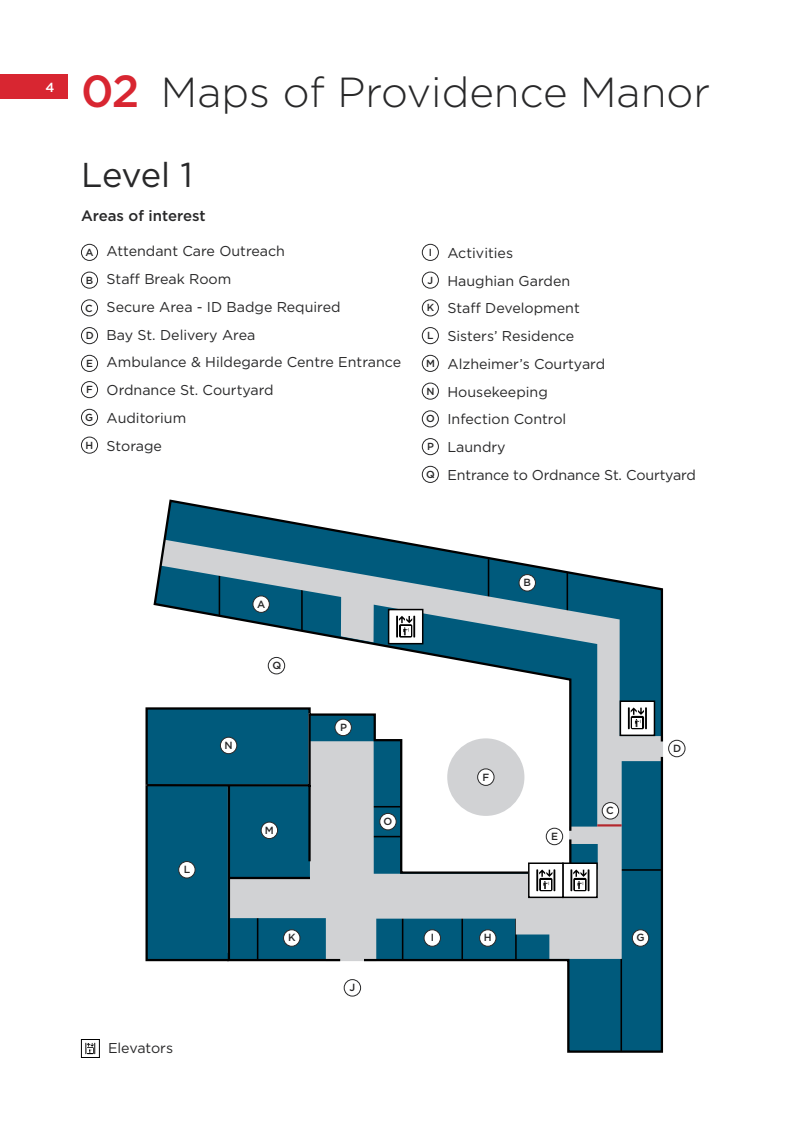
<style>
.page{position:relative;width:810px;height:1134px;background:#fff}
.page>*{position:absolute;margin:0;border:0;box-sizing:border-box;transform-origin:0 0}
.t1{font:300 42px "Gotham";color:#282829}
.t2{font:34.5px "Gotham";letter-spacing:-.015em;color:#282829}
.t3{font:500 15px "Gotham";color:#282829}
.t4{font:14.25px/27.8px "Gotham";color:#282829}
.t5{font:500 13.2px "Gotham";color:#fff}
.t6{font:500 10.35px "Gotham";color:#282829}
.s1{font-weight:500;font-size:45px;color:#d82631}
.s2{font-weight:500;font-size:10.2px}
</style>
<div class="page">
<div style="left:0;top:75px;width:68px;height:24px;background:#d82631"></div>
<div style="left:81px;top:244px;width:17px;height:17px;border:1px solid #282829;border-radius:50%"></div>
<div style="left:81px;top:272px;width:17px;height:17px;border:1px solid #282829;border-radius:50%"></div>
<div style="left:81px;top:299px;width:17px;height:17px;border:1px solid #282829;border-radius:50%"></div>
<div style="left:81px;top:327px;width:17px;height:17px;border:1px solid #282829;border-radius:50%"></div>
<div style="left:81px;top:355px;width:17px;height:17px;border:1px solid #282829;border-radius:50%"></div>
<div style="left:81px;top:381px;width:17px;height:17px;border:1px solid #282829;border-radius:50%"></div>
<div style="left:81px;top:409px;width:17px;height:17px;border:1px solid #282829;border-radius:50%"></div>
<div style="left:81px;top:437px;width:17px;height:17px;border:1px solid #282829;border-radius:50%"></div>
<div style="left:422px;top:244px;width:17px;height:17px;border:1px solid #282829;border-radius:50%"></div>
<div style="left:422px;top:272px;width:17px;height:17px;border:1px solid #282829;border-radius:50%"></div>
<div style="left:422px;top:299px;width:17px;height:17px;border:1px solid #282829;border-radius:50%"></div>
<div style="left:422px;top:327px;width:17px;height:17px;border:1px solid #282829;border-radius:50%"></div>
<div style="left:422px;top:355px;width:17px;height:17px;border:1px solid #282829;border-radius:50%"></div>
<div style="left:422px;top:383px;width:17px;height:17px;border:1px solid #282829;border-radius:50%"></div>
<div style="left:422px;top:410px;width:17px;height:17px;border:1px solid #282829;border-radius:50%"></div>
<div style="left:422px;top:438px;width:17px;height:17px;border:1px solid #282829;border-radius:50%"></div>
<div style="left:422px;top:466px;width:17px;height:17px;border:1px solid #282829;border-radius:50%"></div>
<svg style="left:85px;top:1042px;width:11px;height:13px"></svg>
<div style="left:81px;top:1039px;width:19px;height:19px;border:1px solid #000"></div>
<svg style="left:85px;top:1043px;width:10px;height:11px"></svg>
<svg style="left:145px;top:707px;width:217px;height:255px;background:#bcc5c9"></svg>
<svg style="left:145px;top:711px;width:167px;height:251px;background:#226781"></svg>
<div style="left:668px;top:740px;width:18px;height:17px;border:1px solid #282829;border-radius:50%"></div>
<svg style="left:261px;top:822px;width:17px;height:17px"></svg>
<div style="left:261px;top:822px;width:17px;height:17px;border:1px solid #282829;border-radius:50%"></div>
<div style="left:344px;top:979px;width:17px;height:18px;border:1px solid #282829;border-radius:50%"></div>
<div style="left:284px;top:930px;width:16px;height:16px;background:#fff;border-radius:50%"></div>
<div style="left:283px;top:929px;width:17px;height:18px;border:1px solid #282829;border-radius:50%"></div>
<div style="left:179px;top:862px;width:16px;height:16px;background:#fff;border-radius:50%"></div>
<div style="left:178px;top:861px;width:18px;height:17px;border:1px solid #282829;border-radius:50%"></div>
<svg style="left:152px;top:499px;width:512px;height:334px"></svg>
<svg style="left:362px;top:755px;width:302px;height:298px"></svg>
<div style="left:389px;top:610px;width:34px;height:34px;background:#fff"></div>
<div style="left:388px;top:609px;width:35px;height:35px;border:2px solid #000"></div>
<div style="left:399px;top:624px;width:13px;height:14px;background:#000;border-radius:2px"></div>
<hr style="left:396px;top:616px;width:2px;height:22px;background:#000">
<hr style="left:413px;top:616px;width:2px;height:22px;background:#000">
<svg style="left:399px;top:616px;width:13px;height:20px"></svg>
<div style="left:620px;top:701px;width:34px;height:34px;background:#fff"></div>
<div style="left:620px;top:700px;width:35px;height:36px;border:2px solid #000"></div>
<svg style="left:631px;top:716px;width:13px;height:13px"></svg>
<hr style="left:628px;top:707px;width:2px;height:22px;background:#000">
<hr style="left:645px;top:707px;width:2px;height:22px;background:#000">
<svg style="left:631px;top:707px;width:13px;height:20px"></svg>
<div style="left:563px;top:863px;width:34px;height:34px;background:#fff"></div>
<div style="left:562px;top:862px;width:36px;height:36px;border:2px solid #000"></div>
<hr style="left:570px;top:869px;width:2px;height:22px;background:#000">
<svg style="left:573px;top:869px;width:16px;height:22px"></svg>
<div style="left:529px;top:863px;width:34px;height:34px;background:#fff"></div>
<div style="left:528px;top:862px;width:36px;height:36px;border:2px solid #000"></div>
<hr style="left:536px;top:869px;width:2px;height:22px;background:#000">
<svg style="left:539px;top:869px;width:16px;height:22px"></svg>
<hr style="left:597px;top:824px;width:25px;height:3px;background:#b4282e">
<p class="t5" style="left:46px;top:81px;width:10px">4</p>
<h1 class="t1" style="left:81px;top:73px;width:631px"><span class="s1">02</span> Maps of Providence Manor</h1>
<h2 class="t2" style="left:81px;top:159px;width:113px">Level 1</h2>
<p class="t3" style="left:81px;top:209px;width:126px">Areas of interest</p>
<p class="t4" style="left:85px;top:238px;width:317px"><span class="s2">A</span> Attendant Care Outreach<br><span class="s2">B</span> Staff Break Room<br><span class="s2">C</span> Secure Area - ID Badge Required<br><span class="s2">D</span> Bay St. Delivery Area<br><span class="s2">E</span> Ambulance &amp; Hildegarde Centre Entrance<br><span class="s2">F</span> Ordnance St. Courtyard<br><span class="s2">G</span> Auditorium<br><span class="s2">H</span> Storage</p>
<p class="t4" style="left:426px;top:240px;width:272px"><span class="s2">I</span> Activities<br><span class="s2">J</span> Haughian Garden<br><span class="s2">K</span> Staff Development<br><sup>L</sup> Sisters’ Residence<br><span class="s2">M</span> Alzheimer’s Courtyard<br><span class="s2">N</span> Housekeeping<br><span class="s2">O</span> Infection Control<br><span class="s2">P</span> Laundry<br><span class="s2">Q</span> Entrance to Ordnance St. Courtyard</p>
<p class="t6" style="left:184px;top:865px;width:8px">L</p>
<p class="t4" style="left:108px;top:1035px;width:67px">Elevators</p>
<p class="t6" style="left:257px;top:599px;width:10px">A</p>
<p class="t6" style="left:273px;top:661px;width:10px">Q</p>
<p class="t6" style="left:225px;top:741px;width:10px">N</p>
<p class="t6" style="left:265px;top:826px;width:11px">M</p>
<p class="t6" style="left:340px;top:723px;width:8px">P</p>
<p class="t6" style="left:384px;top:817px;width:10px">O</p>
<p class="t6" style="left:524px;top:578px;width:9px">B</p>
<p class="t6" style="left:483px;top:772px;width:8px">F</p>
<p class="t6" style="left:551px;top:832px;width:8px">E</p>
<p class="t6" style="left:288px;top:933px;width:9px">K</p>
<p class="t6" style="left:484px;top:933px;width:9px">H</p>
<p class="t6" style="left:431px;top:933px;width:5px">I</p>
<p class="t6" style="left:350px;top:983px;width:7px">J</p>
<p class="t6" style="left:606px;top:806px;width:9px">C</p>
<p class="t6" style="left:673px;top:744px;width:10px">D</p>
<p class="t6" style="left:636px;top:933px;width:10px">G</p>
</div>
